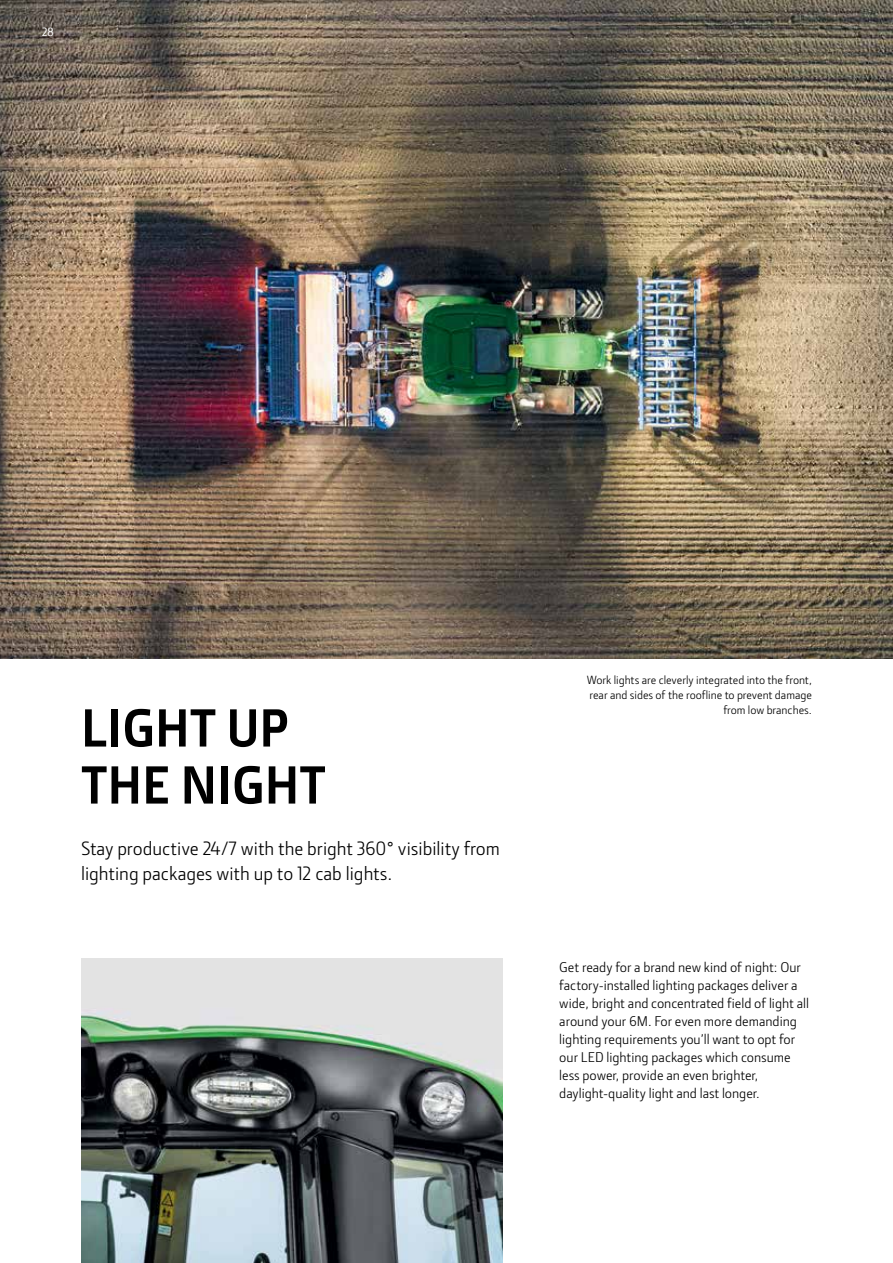
<style>
.page{position:relative;width:893px;height:1263px;background:#fff}
.page>*{position:absolute;margin:0;border:0;box-sizing:border-box;transform-origin:0 0}
.t1{font:700 54px/57px "JD Sans Pro";color:#000}
.t2{font:19.5px/25.5px "JD Sans Pro";color:#000}
.t3{font:14.25px/18px "JD Sans Pro";color:#000}
.t4{font:12px/15px "JD Sans Pro";color:#000;text-align:right}
.t5{font:500 12px "JD Sans Pro";color:#fff}
</style>
<div class="page">
<img style="left:81px;top:958px;width:421px;height:305px">
<img style="left:0;top:0;width:893px;height:658px">
<p class="t5" style="left:42px;top:23px;width:14px">28</p>
<h1 class="t1" style="left:81px;top:698px;width:246px">LIGHT UP<br>THE NIGHT</h1>
<h2 class="t2" style="left:81px;top:835px;width:420px">Stay productive 24/7 with the bright 360° visibility from lighting packages with up to 12 cab lights.</h2>
<p class="t4" style="left:587px;top:672px;width:227px">Work lights are cleverly integrated into the front, rear and sides of the roofline to prevent damage from low branches.</p>
<p class="t3" style="left:559px;top:958px;width:251px">Get ready for a brand new kind of night: Our factory-installed lighting packages deliver a wide, bright and concentrated field of light all around your 6M. For even more demanding lighting requirements you’ll want to opt for our LED lighting packages which consume less power, provide an even brighter, daylight-quality light and last longer.</p>
</div>
